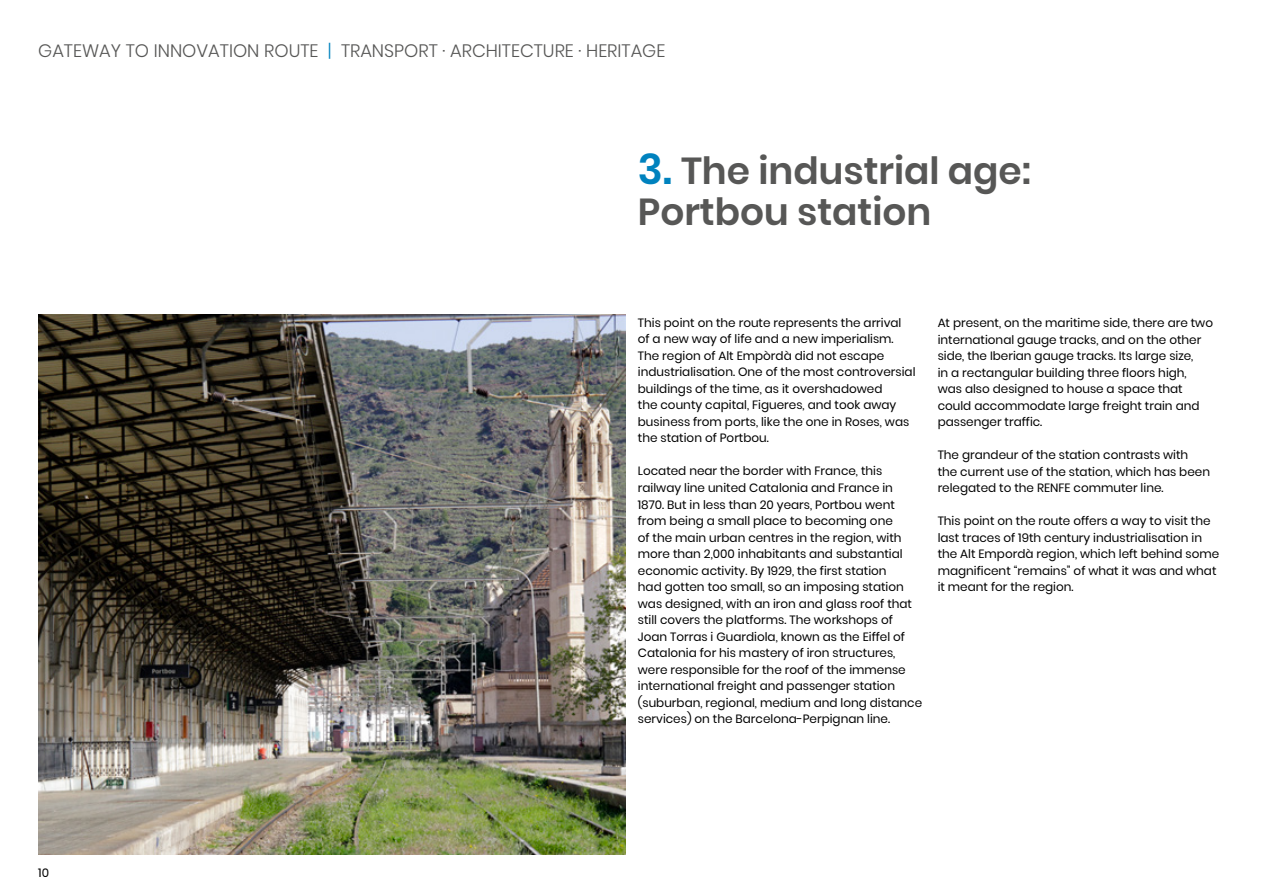
<style>
.page{position:relative;width:1263px;height:893px;background:#fff}
.page>*{position:absolute;margin:0;border:0;box-sizing:border-box;transform-origin:0 0}
.t1{font:600 37.5px/40.5px "Poppins";color:#575756}
.t2{font:300 18px "Poppins";color:#575756}
.t3{font:12px/16.5px "Poppins";color:#000}
.s1{color:#0082be}
.s2{font-size:42px;color:#0082be}
</style>
<div class="page">
<img style="left:38px;top:315px;width:587px;height:540px">
<h2 class="t2" style="left:38px;top:40px;width:628px">GATEWAY TO INNOVATION ROUTE <span class="s1">|</span> TRANSPORT · ARCHITECTURE · HERITAGE</h2>
<h1 class="t1" style="left:638px;top:151px;width:395px"><span class="s2">3.</span> The industrial age:<br>Portbou station</h1>
<p class="t3" style="left:38px;top:864px;width:12px">10</p>
<p class="t3" style="left:638px;top:315px;width:279px">This point on the route represents the arrival of a new way of life and a new imperialism.<br>The region of Alt Empòrdà did not escape industrialisation. One of the most controversial buildings of the time, as it overshadowed<br>the county capital, Figueres, and took away business from ports, like the one in Roses, was the station of Portbou.</p>
<p class="t3" style="left:638px;top:463px;width:286px">Located near the border with France, this railway line united Catalonia and France in 1870. But in less than 20 years, Portbou went from being a small place to becoming one<br>of the main urban centres in the region, with more than 2,000 inhabitants and substantial economic activity. By 1929, the first station<br>had gotten too small, so an imposing station was designed, with an iron and glass roof that still covers the platforms. The workshops of Joan Torras i Guardiola, known as the Eiffel of Catalonia for his mastery of iron structures, were responsible for the roof of the immense international freight and passenger station (suburban, regional, medium and long distance services) on the Barcelona-Perpignan line.</p>
<p class="t3" style="left:938px;top:315px;width:277px">At present, on the maritime side, there are two international gauge tracks, and on the other side, the Iberian gauge tracks. Its large size,<br>in a rectangular building three floors high, was also designed to house a space that could accommodate large freight train and passenger traffic.</p>
<p class="t3" style="left:938px;top:447px;width:274px">The grandeur of the station contrasts with the current use of the station, which has been relegated to the RENFE commuter line.</p>
<p class="t3" style="left:938px;top:513px;width:283px">This point on the route offers a way to visit the last traces of 19th century industrialisation in the Alt Empordà region, which left behind some magnificent “remains” of what it was and what it meant for the region.</p>
</div>
